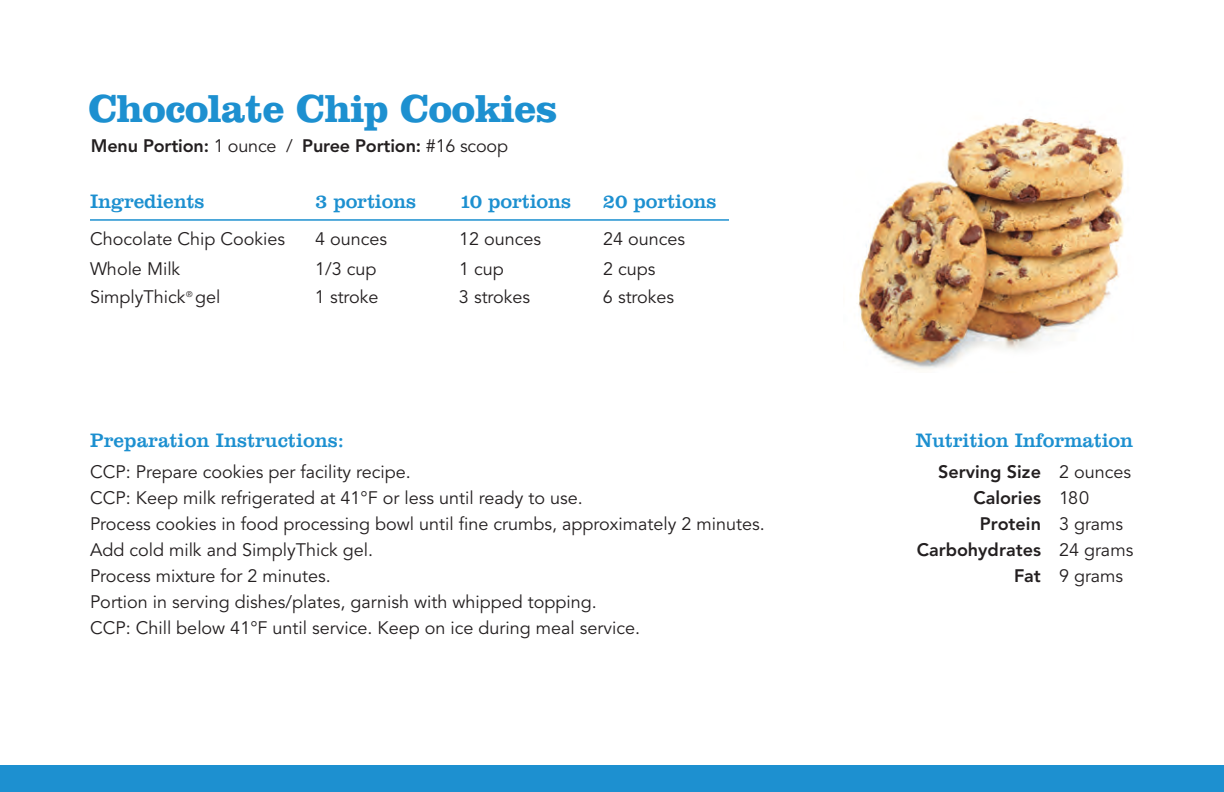
<style>
.page{position:relative;width:1224px;height:792px;background:#fff}
.page>*{position:absolute;margin:0;border:0;box-sizing:border-box;transform-origin:0 0}
.t1{font:700 40px "Clarendon BT";letter-spacing:-.02em;color:#1d90d0}
.t2{font:20px "Clarendon BT";letter-spacing:-.01em;color:#1d90d0}
.t3{font:18px/26px "Avenir";color:#231f20}
.t4{font:800 18px "Avenir";color:#231f20}
.s1{font-weight:400}
.s2{font-weight:800}
</style>
<div class="page">
<div style="left:0;top:765px;width:1224px;height:27px;background:#1d90d0"></div>
<hr style="left:90px;top:219px;width:225px;height:2px;background:#1d90d0">
<hr style="left:315px;top:219px;width:144px;height:2px;background:#1d90d0">
<hr style="left:459px;top:219px;width:144px;height:2px;background:#1d90d0">
<hr style="left:603px;top:219px;width:126px;height:2px;background:#1d90d0">
<img style="left:858px;top:116px;width:267px;height:254px">
<h1 class="t1" style="left:88px;top:84px;width:471px">Chocolate Chip Cookies</h1>
<p class="t4" style="left:91px;top:135px;width:419px">Menu Portion: <span class="s1">1 ounce /</span> Puree Portion: <span class="s1">#16 scoop</span></p>
<p class="t2" style="left:90px;top:189px;width:116px">Ingredients</p>
<p class="t2" style="left:315px;top:189px;width:103px">3 portions</p>
<p class="t2" style="left:459px;top:189px;width:114px">10 portions</p>
<p class="t2" style="left:603px;top:189px;width:115px">20 portions</p>
<p class="t3" style="left:90px;top:226px;width:197px">Chocolate Chip Cookies</p>
<p class="t3" style="left:315px;top:226px;width:74px">4 ounces</p>
<p class="t3" style="left:459px;top:226px;width:84px">12 ounces</p>
<p class="t3" style="left:603px;top:226px;width:84px">24 ounces</p>
<p class="t3" style="left:90px;top:256px;width:92px">Whole Milk</p>
<p class="t3" style="left:315px;top:256px;width:63px">1/3 cup</p>
<p class="t3" style="left:459px;top:256px;width:46px">1 cup</p>
<p class="t3" style="left:603px;top:256px;width:54px">2 cups</p>
<p class="t3" style="left:90px;top:285px;width:132px">SimplyThick<sup>®</sup> gel</p>
<p class="t3" style="left:315px;top:285px;width:65px">1 stroke</p>
<p class="t3" style="left:459px;top:285px;width:73px">3 strokes</p>
<p class="t3" style="left:603px;top:285px;width:73px">6 strokes</p>
<p class="t2" style="left:90px;top:428px;width:256px">Preparation Instructions:</p>
<p class="t3" style="left:90px;top:459px;width:676px">CCP: Prepare cookies per facility recipe.<br>CCP: Keep milk refrigerated at 41°F or less until ready to use.<br>Process cookies in food processing bowl until fine crumbs, approximately 2 minutes.<br>Add cold milk and SimplyThick gel.<br>Process mixture for 2 minutes.<br>Portion in serving dishes/plates, garnish with whipped topping.<br>CCP: Chill below 41°F until service. Keep on ice during meal service.</p>
<p class="t2" style="left:916px;top:428px;width:219px">Nutrition Information</p>
<p class="t4" style="left:938px;top:461px;width:194px">Serving Size <span class="s1">2 ounces</span></p>
<p class="t4" style="left:973px;top:487px;width:117px">Calories <span class="s1">180</span></p>
<p class="t4" style="left:980px;top:513px;width:145px">Protein <span class="s1">3 grams</span></p>
<p class="t4" style="left:917px;top:539px;width:218px">Carbohydrates <span class="s1">24 grams</span></p>
<p class="t3" style="left:1014px;top:563px;width:111px"><span class="s2">Fat</span> 9 grams</p>
</div>
